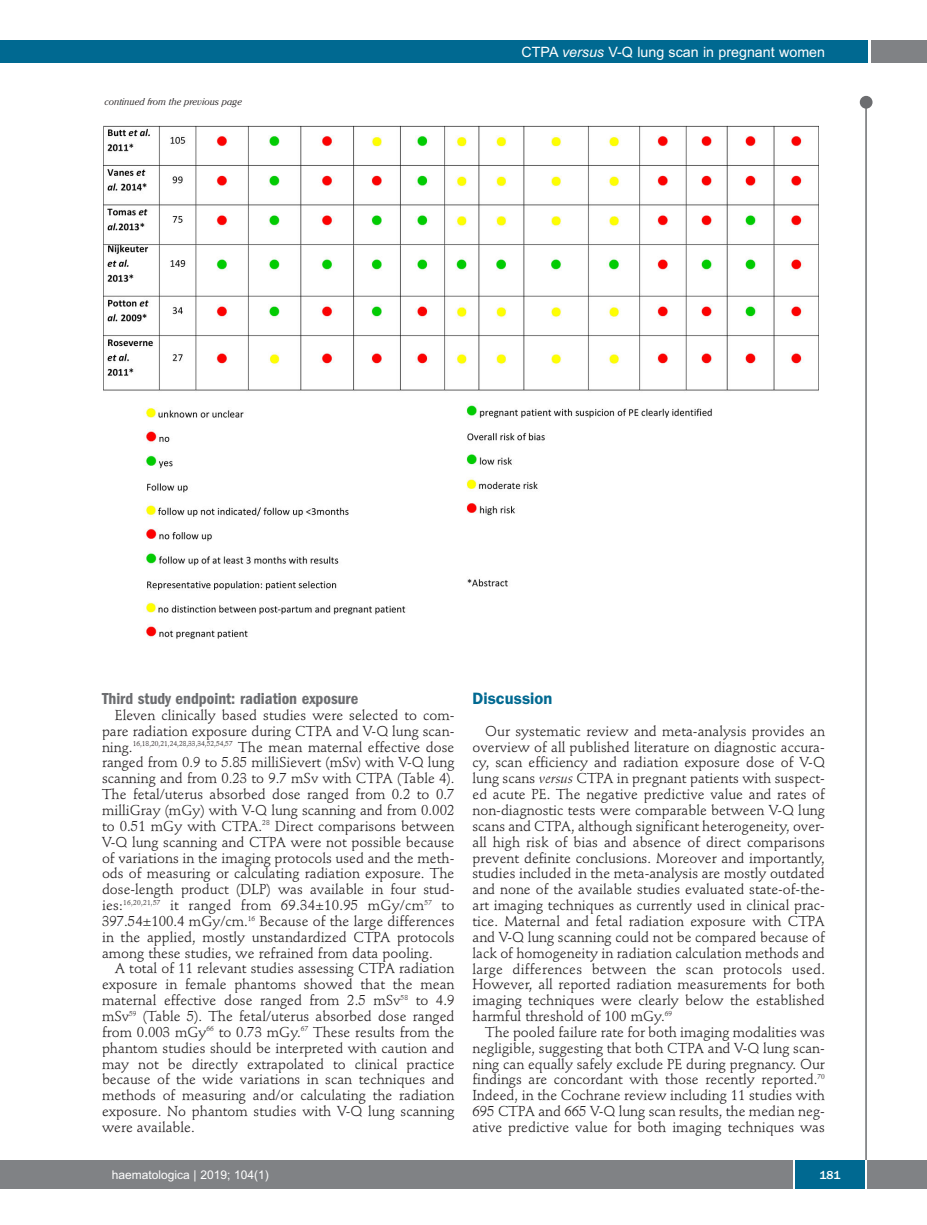
<style>
.page{position:relative;width:927px;height:1225px;background:#fff}
.page>*{position:absolute;margin:0;border:0;box-sizing:border-box;transform-origin:0 0}
.t1{font:600 condensed 16.5px "Franklin Gothic";color:#6c6d70}
.t2{font:600 16.5px "Franklin Gothic";color:#006991}
.t3{font:14.25px/15.9px "Stempel Schneidler";color:#231f20;text-align:justify}
.t4{font:14.25px "Arial";color:#fff}
.t5{font:12px "Arial";color:#fff}
.t6{font:500 12px "Franklin Gothic";color:#fff}
.t7{font:italic 300 9.75px "Cheltenham";color:#231f20}
.s1{font-style:italic}
</style>
<div class="page">
<div style="left:860px;top:96px;width:12px;height:13px;background:#6c6d70;border-radius:50%"></div>
<hr style="left:865px;top:98px;width:2px;height:1062px;background:#6c6d70">
<div style="left:871px;top:40px;width:56px;height:22px;background:#808285"></div>
<div style="left:18px;top:40px;width:849px;height:22px;background:#006991"></div>
<div style="left:17px;top:1160px;width:910px;height:28px;background:#808285"></div>
<div style="left:795px;top:1160px;width:70px;height:28px;background:#006991"></div>
<hr style="left:793px;top:1160px;width:2px;height:28px;background:#fff">
<hr style="left:865px;top:1160px;width:2px;height:28px;background:#fff">
<div style="left:0;top:40px;width:19px;height:22px;background:#006991"></div>
<div style="left:0;top:1160px;width:18px;height:28px;background:#808285"></div>
<img style="left:103px;top:126px;width:715px;height:513px">
<p class="t7" style="left:104px;top:97px;width:139px">continued from the previous page</p>
<p class="t4" style="left:522px;top:44px;width:305px">CTPA <span class="s1">versus</span> V-Q lung scan in pregnant women</p>
<p class="t1" style="left:102px;top:693px;width:258px">Third study endpoint: radiation exposure</p>
<p class="t3" style="left:102px;top:708px;width:354px;text-indent:13px">Eleven clinically based studies were selected to com&shy;pare radiation exposure during CTPA and V-Q lung scan&shy;ning.<sup>16,18,20,21,24,28,33,34,52,54,57</sup> The mean maternal effective dose ranged from 0.9 to 5.85 milliSievert (mSv) with V-Q lung scanning and from 0.23 to 9.7 mSv with CTPA (Table 4).<br>The fetal/uterus absorbed dose ranged from 0.2 to 0.7 milliGray (mGy) with V-Q lung scanning and from 0.002 to 0.51 mGy with CTPA.<sup>28</sup> Direct comparisons between V-Q lung scanning and CTPA were not possible because of variations in the imaging protocols used and the meth&shy;ods of measuring or calculating radiation exposure. The dose-length product (DLP) was available in four stud&shy;ies:<sup>16,20,21,57</sup> it ranged from 69.34±10.95 mGy/cm<sup>57</sup> to 397.54±100.4 mGy/cm.<sup>16</sup> Because of the large differences in the applied, mostly unstandardized CTPA protocols among these studies, we refrained from data pooling.</p>
<p class="t3" style="left:102px;top:962px;width:354px;text-indent:13px">A total of 11 relevant studies assessing CTPA radiation exposure in female phantoms showed that the mean maternal effective dose ranged from 2.5 mSv<sup>58</sup> to 4.9 mSv<sup>59</sup> (Table 5). The fetal/uterus absorbed dose ranged from 0.003 mGy<sup>66</sup> to 0.73 mGy.<sup>67</sup> These results from the phantom studies should be interpreted with caution and may not be directly extrapolated to clinical practice because of the wide variations in scan techniques and methods of measuring and/or calculating the radiation exposure. No phantom studies with V-Q lung scanning were available.</p>
<p class="t2" style="left:472px;top:692px;width:81px">Discussion</p>
<p class="t3" style="left:472px;top:724px;width:354px;text-indent:13px">Our systematic review and meta-analysis provides an overview of all published literature on diagnostic accura&shy;cy, scan efficiency and radiation exposure dose of V-Q lung scans <span class="s1">versus</span> CTPA in pregnant patients with suspect&shy;ed acute PE. The negative predictive value and rates of non-diagnostic tests were comparable between V-Q lung scans and CTPA, although significant heterogeneity, over&shy;all high risk of bias and absence of direct comparisons prevent definite conclusions. Moreover and importantly, studies included in the meta-analysis are mostly outdated and none of the available studies evaluated state-of-the&shy;art imaging techniques as currently used in clinical prac&shy;tice. Maternal and fetal radiation exposure with CTPA and V-Q lung scanning could not be compared because of lack of homogeneity in radiation calculation methods and large differences between the scan protocols used.<br>However, all reported radiation measurements for both imaging techniques were clearly below the established harmful threshold of 100 mGy.<sup>69</sup></p>
<p class="t3" style="left:472px;top:1025px;width:354px;text-indent:13px">The pooled failure rate for both imaging modalities was negligible, suggesting that both CTPA and V-Q lung scan&shy;ning can equally safely exclude PE during pregnancy. Our findings are concordant with those recently reported.<sup>70<br></sup>Indeed, in the Cochrane review including 11 studies with 695 CTPA and 665 V-Q lung scan results, the median neg&shy;ative predictive value for both imaging techniques was</p>
<p class="t5" style="left:112px;top:1167px;width:158px">haematologica | 2019; 104(1)</p>
<p class="t6" style="left:819px;top:1167px;width:23px">181</p>
</div>
